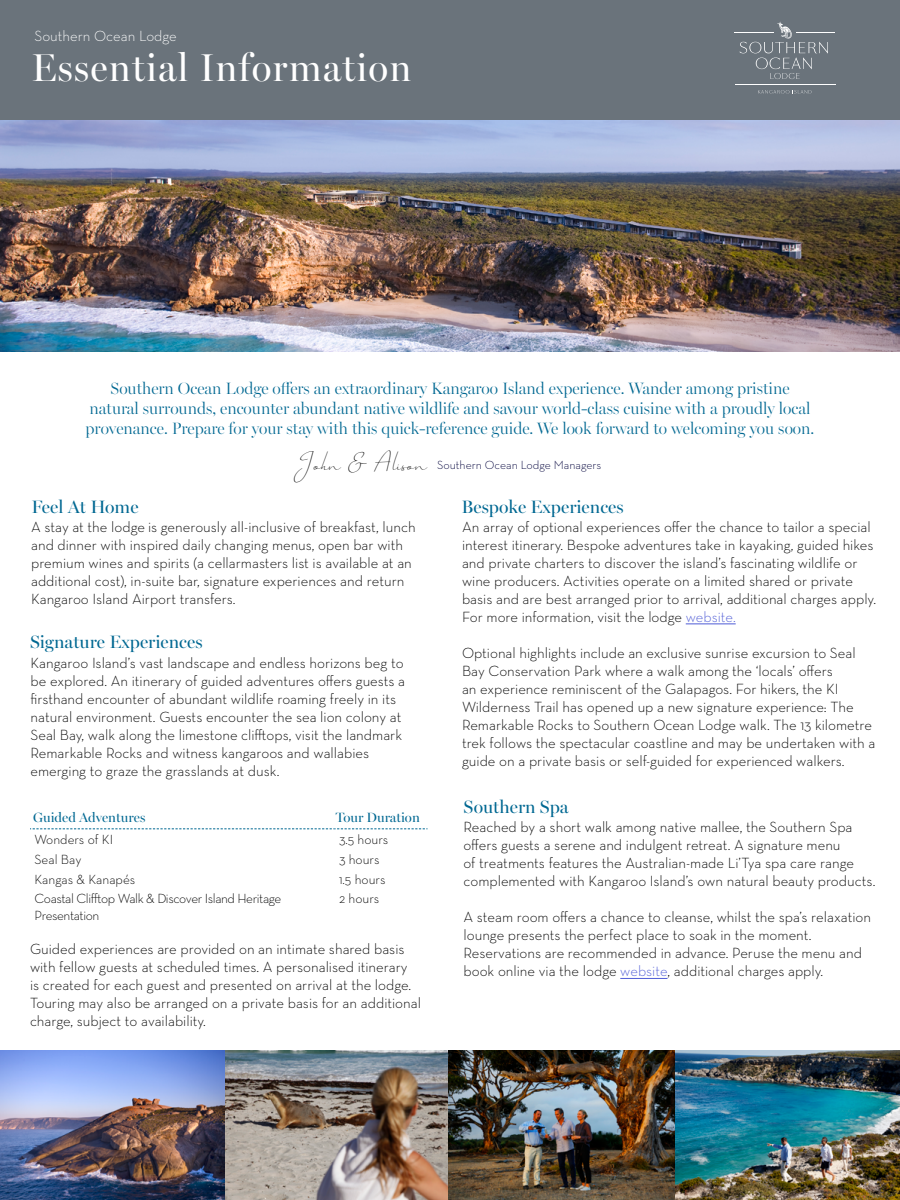
<style>
.page{position:relative;width:900px;height:1200px;background:#fff}
.page>*{position:absolute;margin:0;border:0;box-sizing:border-box;transform-origin:0 0}
.t1{font:39px "Miller Banner";letter-spacing:.03em;color:#fff}
.t2{font:18px "Miller Banner";color:#006892}
.t3{font:300 16.5px/19.8px "Miller Banner";color:#006892;text-align:center}
.t4{font:300 15px/18px "Neutraface Text";color:#000}
.t5{font:300 15px "Neutraface Text";color:#fff}
.t6{font:300 13.5px/16.2px "Neutraface Text";letter-spacing:-.03em;color:#000}
.t7{font:13.5px "Miller Banner";color:#006892}
.t8{font:300 13.5px "Neutraface Text";color:#000}
.t9{font:300 12px "Neutraface Text";color:#00003b}
.s1{font-family:"Horizontes Script";font-weight:400;font-size:25.5px;color:#000}
.s2{color:#4f5cd6}
</style>
<div class="page">
<hr style="left:620px;top:978px;width:48px;height:1px;background:#4f5cd6">
<hr style="left:686px;top:624px;width:50px;height:1px;background:#4f5cd6">
<img style="left:0;top:120px;width:900px;height:232px">
<img style="left:0;top:1051px;width:448px;height:149px">
<img style="left:448px;top:1051px;width:452px;height:149px">
<div style="left:0;top:0;width:900px;height:120px;background:#6a737b"></div>
<svg style="left:30px;top:828px;width:398px;height:1px"></svg>
<hr style="left:797px;top:32px;width:38px;height:1px;background:#fff">
<hr style="left:735px;top:32px;width:39px;height:1px;background:#fff">
<svg style="left:758px;top:90px;width:53px;height:4px"></svg>
<hr style="left:735px;top:84px;width:100px;height:1px;background:#fff">
<svg style="left:740px;top:22px;width:88px;height:57px"></svg>
<p class="t5" style="left:34px;top:26px;width:144px">Southern Ocean Lodge</p>
<h1 class="t1" style="left:31px;top:45px;width:382px">Essential Information</h1>
<p class="t3" style="left:86px;top:379px;width:730px">Southern Ocean Lodge offers an extraordinary Kangaroo Island experience. Wander among pristine natural surrounds, encounter abundant native wildlife and savour world-class cuisine with a proudly local provenance. Prepare for your stay with this quick-reference guide. We look forward to welcoming you soon.</p>
<p class="t9" style="left:296px;top:457px;width:307px"><span class="s1">John &amp; Alison</span> Southern Ocean Lodge Managers</p>
<p class="t2" style="left:32px;top:496px;width:109px">Feel At Home</p>
<p class="t4" style="left:31px;top:518px;width:386px">A stay at the lodge is generously all-inclusive of breakfast, lunch and dinner with inspired daily changing menus, open bar with premium wines and spirits (a cellarmasters list is available at an additional cost), in-suite bar, signature experiences and return Kangaroo Island Airport transfers.</p>
<p class="t2" style="left:30px;top:631px;width:174px">Signature Experiences</p>
<p class="t4" style="left:31px;top:654px;width:376px">Kangaroo Island’s vast landscape and endless horizons beg to be explored. An itinerary of guided adventures offers guests a firsthand encounter of abundant wildlife roaming freely in its natural environment. Guests encounter the sea lion colony at Seal Bay, walk along the limestone clifftops, visit the landmark Remarkable Rocks and witness kangaroos and wallabies emerging to graze the grasslands at dusk.</p>
<p class="t7" style="left:33px;top:810px;width:114px">Guided Adventures</p>
<p class="t7" style="left:336px;top:810px;width:85px">Tour Duration</p>
<p class="t8" style="left:34px;top:831px;width:80px">Wonders of KI</p>
<p class="t6" style="left:339px;top:831px;width:51px">3.5 hours</p>
<p class="t6" style="left:34px;top:851px;width:48px">Seal Bay</p>
<p class="t6" style="left:339px;top:851px;width:42px">3 hours</p>
<p class="t8" style="left:34px;top:871px;width:102px">Kangas &amp; Kanapés</p>
<p class="t6" style="left:339px;top:871px;width:48px">1.5 hours</p>
<p class="t6" style="left:34px;top:891px;width:248px">Coastal Clifftop Walk &amp; Discover Island Heritage<br>Presentation</p>
<p class="t6" style="left:339px;top:891px;width:42px">2 hours</p>
<p class="t4" style="left:30px;top:940px;width:393px">Guided experiences are provided on an intimate shared basis with fellow guests at scheduled times. A personalised itinerary<br>is created for each guest and presented on arrival at the lodge.<br>Touring may also be arranged on a private basis for an additional charge, subject to availability.</p>
<p class="t2" style="left:461px;top:496px;width:164px">Bespoke Experiences</p>
<p class="t4" style="left:462px;top:518px;width:416px">An array of optional experiences offer the chance to tailor a special interest itinerary. Bespoke adventures take in kayaking, guided hikes and private charters to discover the island’s fascinating wildlife or wine producers. Activities operate on a limited shared or private basis and are best arranged prior to arrival, additional charges apply.<br>For more information, visit the lodge <span class="s2">website.</span></p>
<p class="t4" style="left:462px;top:644px;width:415px">Optional highlights include an exclusive sunrise excursion to Seal Bay Conservation Park where a walk among the ‘locals’ offers<br>an experience reminiscent of the Galapagos. For hikers, the KI Wilderness Trail has opened up a new signature experience: The Remarkable Rocks to Southern Ocean Lodge walk. The 13 kilometre trek follows the spectacular coastline and may be undertaken with a guide on a private basis or self-guided for experienced walkers.</p>
<p class="t2" style="left:463px;top:796px;width:107px">Southern Spa</p>
<p class="t4" style="left:464px;top:818px;width:413px">Reached by a short walk among native mallee, the Southern Spa offers guests a serene and indulgent retreat. A signature menu<br>of treatments features the Australian-made Li’Tya spa care range complemented with Kangaroo Island’s own natural beauty products.</p>
<p class="t4" style="left:464px;top:908px;width:409px">A steam room offers a chance to cleanse, whilst the spa’s relaxation lounge presents the perfect place to soak in the moment.<br>Reservations are recommended in advance. Peruse the menu and book online via the lodge <span class="s2">website</span>, additional charges apply.</p>
</div>
